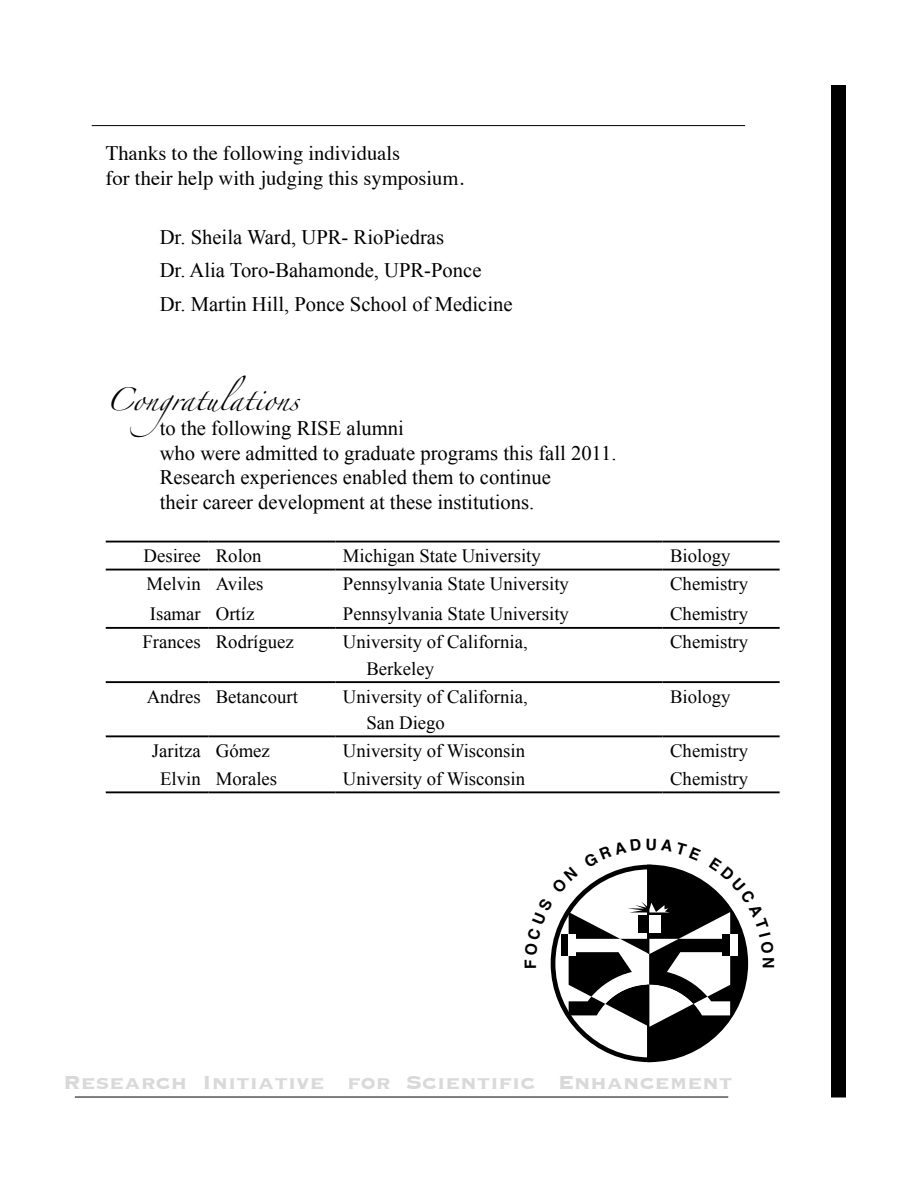
<style>
.page{position:relative;width:900px;height:1200px;background:#fff}
.page>*{position:absolute;margin:0;border:0;box-sizing:border-box;transform-origin:0 0}
.t1{font:700 24.6px "Copperplate";color:#d9d9d9}
.t2{font:20.7px/24.8px "Times New Roman";color:#000}
.t3{font:20.7px/24.8px "Times";color:#000}
.t4{font:20.7px "Zapfino";color:#000}
.t5{font:18.75px/26.2px "Times New Roman";color:#000}
.t6{font:700 15.75px "Helvetica";color:#000}
</style>
<div class="page">
<div style="left:831px;top:85px;width:15px;height:1013px;background:#000"></div>
<hr style="left:75px;top:1097px;width:653px;height:1px;background:#000">
<hr style="left:92px;top:125px;width:653px;height:1px;background:#000">
<hr style="left:106px;top:541px;width:102px;height:2px;background:#000">
<hr style="left:208px;top:541px;width:127px;height:2px;background:#000">
<hr style="left:335px;top:541px;width:328px;height:2px;background:#000">
<hr style="left:663px;top:541px;width:117px;height:2px;background:#000">
<hr style="left:106px;top:569px;width:102px;height:2px;background:#000">
<hr style="left:208px;top:569px;width:127px;height:2px;background:#000">
<hr style="left:335px;top:569px;width:328px;height:2px;background:#000">
<hr style="left:663px;top:569px;width:117px;height:2px;background:#000">
<hr style="left:106px;top:627px;width:102px;height:2px;background:#000">
<hr style="left:208px;top:627px;width:127px;height:2px;background:#000">
<hr style="left:335px;top:627px;width:328px;height:2px;background:#000">
<hr style="left:663px;top:627px;width:117px;height:2px;background:#000">
<hr style="left:106px;top:681px;width:102px;height:2px;background:#000">
<hr style="left:208px;top:681px;width:127px;height:2px;background:#000">
<hr style="left:335px;top:681px;width:328px;height:2px;background:#000">
<hr style="left:663px;top:681px;width:117px;height:2px;background:#000">
<hr style="left:106px;top:735px;width:102px;height:2px;background:#000">
<hr style="left:208px;top:735px;width:127px;height:2px;background:#000">
<hr style="left:335px;top:735px;width:328px;height:2px;background:#000">
<hr style="left:663px;top:735px;width:117px;height:2px;background:#000">
<hr style="left:106px;top:791px;width:102px;height:2px;background:#000">
<hr style="left:208px;top:791px;width:127px;height:2px;background:#000">
<hr style="left:335px;top:791px;width:328px;height:2px;background:#000">
<hr style="left:663px;top:791px;width:117px;height:2px;background:#000">
<svg style="left:550px;top:864px;width:199px;height:199px"></svg>
<p class="t3" style="left:106px;top:139px;width:360px">Thanks to the following individuals<br>for their help with judging this symposium.</p>
<p class="t2" style="left:160px;top:220px;width:354px;line-height:33.8px">Dr. Sheila Ward, UPR- RioPiedras<br>Dr. Alia Toro-Bahamonde, UPR-Ponce<br>Dr. Martin Hill, Ponce School of Medicine</p>
<p class="t4" style="left:106px;top:391px;width:195px">Congratulations</p>
<p class="t2" style="left:160px;top:415px;width:458px">to the following RISE alumni<br>who were admitted to graduate programs this fall 2011.<br>Research experiences enabled them to continue<br>their career development at these institutions.</p>
<p class="t5" style="left:144px;top:542px;width:120px">Desiree Rolon</p>
<p class="t5" style="left:343px;top:542px;width:199px">Michigan State University</p>
<p class="t5" style="left:670px;top:542px;width:62px">Biology</p>
<p class="t5" style="left:147px;top:570px;width:118px">Melvin Aviles</p>
<p class="t5" style="left:343px;top:570px;width:228px">Pennsylvania State University</p>
<p class="t5" style="left:670px;top:570px;width:80px">Chemistry</p>
<p class="t5" style="left:150px;top:601px;width:106px">Isamar Ortíz</p>
<p class="t5" style="left:343px;top:601px;width:228px">Pennsylvania State University</p>
<p class="t5" style="left:670px;top:601px;width:80px">Chemistry</p>
<p class="t5" style="left:143px;top:629px;width:153px">Frances Rodríguez</p>
<p class="t5" style="left:366px;top:629px;width:163px;text-indent:-23px">University of California,<br>Berkeley</p>
<p class="t5" style="left:670px;top:629px;width:80px">Chemistry</p>
<p class="t5" style="left:147px;top:683px;width:153px">Andres Betancourt</p>
<p class="t5" style="left:366px;top:683px;width:163px;text-indent:-23px">University of California,<br>San Diego</p>
<p class="t5" style="left:670px;top:683px;width:62px">Biology</p>
<p class="t5" style="left:152px;top:737px;width:120px">Jaritza Gómez</p>
<p class="t5" style="left:343px;top:737px;width:184px">University of Wisconsin</p>
<p class="t5" style="left:670px;top:737px;width:80px">Chemistry</p>
<p class="t5" style="left:160px;top:765px;width:119px">Elvin Morales</p>
<p class="t5" style="left:343px;top:765px;width:184px">University of Wisconsin</p>
<p class="t5" style="left:670px;top:765px;width:80px">Chemistry</p>
<p class="t6" style="left:781px;top:957px;width:13px;rotate:90deg">N</p>
<h1 class="t1" style="left:63px;top:1066px;width:671px">Research Initiative for Scientific Enhancement</h1>
</div>
